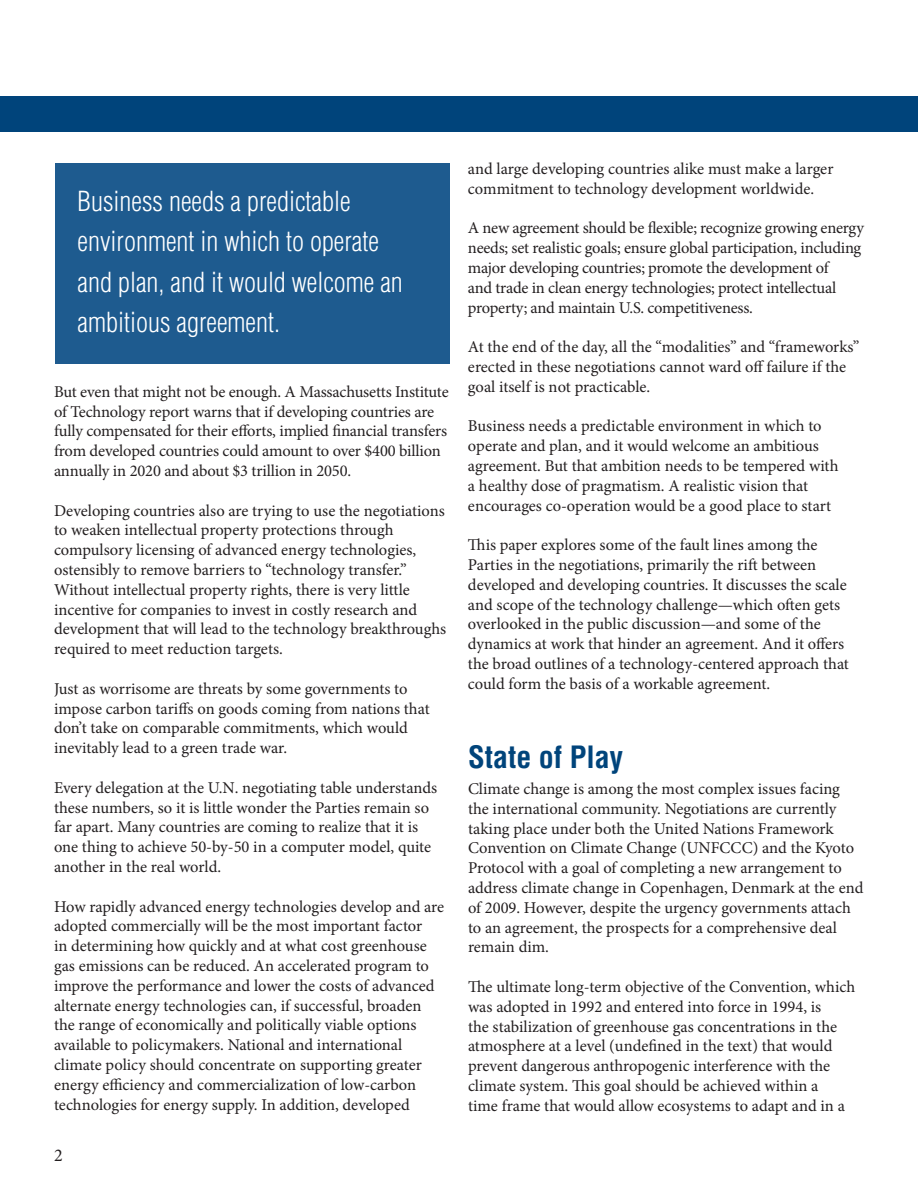
<style>
.page{position:relative;width:918px;height:1188px;background:#fff}
.page>*{position:absolute;margin:0;border:0;box-sizing:border-box;transform-origin:0 0}
.t1{font:700 condensed 30px "Helvetica";color:#00447b}
.t2{font:300 condensed 27px/40.5px "Helvetica";color:#fff}
.t3{font:18px "Minion Pro";color:#231f20}
.t4{font:16.5px/19.8px "Minion Pro";color:#231f20}
</style>
<div class="page">
<div style="left:0;top:96px;width:918px;height:35px;background:#00447b"></div>
<div style="left:55px;top:163px;width:395px;height:201px;background:#1e5b8f"></div>
<h2 class="t2" style="left:78px;top:183px;width:327px">Business needs a predictable environment in which to operate and plan, and it would welcome an ambitious agreement.</h2>
<p class="t4" style="left:54px;top:383px;width:396px">But even that might not be enough. A Massachusetts Institute of Technology report warns that if developing countries are fully compensated for their efforts, implied financial transfers from developed countries could amount to over $400 billion annually in 2020 and about $3 trillion in 2050.</p>
<p class="t4" style="left:54px;top:502px;width:394px">Developing countries also are trying to use the negotiations to weaken intellectual property protections through compulsory licensing of advanced energy technologies, ostensibly to remove barriers to “technology transfer.” Without intellectual property rights, there is very little incentive for companies to invest in costly research and development that will lead to the technology breakthroughs required to meet reduction targets.</p>
<p class="t4" style="left:54px;top:680px;width:377px">Just as worrisome are threats by some governments to impose carbon tariffs on goods coming from nations that don’t take on comparable commitments, which would inevitably lead to a green trade war.</p>
<p class="t4" style="left:54px;top:779px;width:385px">Every delegation at the U.N. negotiating table understands these numbers, so it is little wonder the Parties remain so far apart. Many countries are coming to realize that it is one thing to achieve 50-by-50 in a computer model, quite another in the real world.</p>
<p class="t4" style="left:54px;top:898px;width:392px">How rapidly advanced energy technologies develop and are adopted commercially will be the most important factor<br>in determining how quickly and at what cost greenhouse gas emissions can be reduced. An accelerated program to improve the performance and lower the costs of advanced alternate energy technologies can, if successful, broaden the range of economically and politically viable options available to policymakers. National and international climate policy should concentrate on supporting greater energy efficiency and commercialization of low-carbon technologies for energy supply. In addition, developed</p>
<p class="t3" style="left:54px;top:1148px;width:10px">2</p>
<p class="t4" style="left:468px;top:160px;width:367px">and large developing countries alike must make a larger commitment to technology development worldwide.</p>
<p class="t4" style="left:468px;top:220px;width:398px">A new agreement should be flexible; recognize growing energy needs; set realistic goals; ensure global participation, including major developing countries; promote the development of<br>and trade in clean energy technologies; protect intellectual property; and maintain U.S. competitiveness.</p>
<p class="t4" style="left:468px;top:338px;width:393px">At the end of the day, all the “modalities” and “frameworks” erected in these negotiations cannot ward off failure if the goal itself is not practicable.</p>
<p class="t4" style="left:468px;top:418px;width:372px">Business needs a predictable environment in which to operate and plan, and it would welcome an ambitious agreement. But that ambition needs to be tempered with a healthy dose of pragmatism. A realistic vision that encourages co-operation would be a good place to start</p>
<p class="t4" style="left:468px;top:536px;width:383px">This paper explores some of the fault lines among the Parties in the negotiations, primarily the rift between developed and developing countries. It discusses the scale and scope of the technology challenge—which often gets overlooked in the public discussion—and some of the dynamics at work that hinder an agreement. And it offers the broad outlines of a technology-centered approach that could form the basis of a workable agreement.</p>
<h1 class="t1" style="left:468px;top:745px;width:157px">State of Play</h1>
<p class="t4" style="left:468px;top:780px;width:397px">Climate change is among the most complex issues facing the international community. Negotiations are currently taking place under both the United Nations Framework Convention on Climate Change (UNFCCC) and the Kyoto Protocol with a goal of completing a new arrangement to address climate change in Copenhagen, Denmark at the end of 2009. However, despite the urgency governments attach to an agreement, the prospects for a comprehensive deal remain dim.</p>
<p class="t4" style="left:468px;top:978px;width:389px">The ultimate long-term objective of the Convention, which was adopted in 1992 and entered into force in 1994, is<br>the stabilization of greenhouse gas concentrations in the atmosphere at a level (undefined in the text) that would prevent dangerous anthropogenic interference with the climate system. This goal should be achieved within a<br>time frame that would allow ecosystems to adapt and in a</p>
</div>
